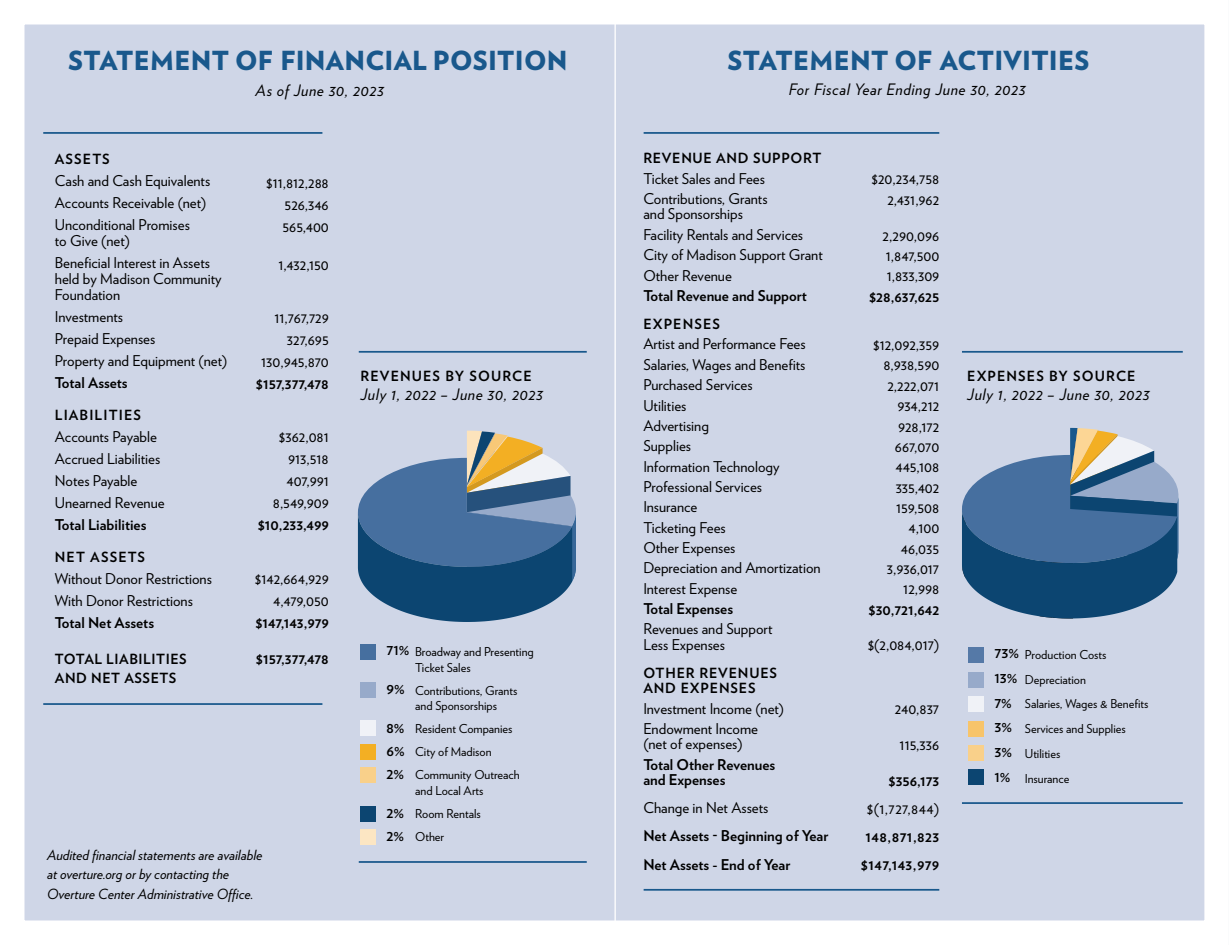
<style>
.page{position:relative;width:1229px;height:945px;background:#fff}
.page>*{position:absolute;margin:0;border:0;box-sizing:border-box;transform-origin:0 0}
.t1{font:900 26.25px "Verlag";letter-spacing:.01em;color:#19588c}
.t2{font:italic 15.75px "Verlag";letter-spacing:.04em;color:#000}
.t3{font:14.88px/20.3px "Verlag";color:#000}
.t4{font:700 14.88px/28.2px "Verlag";color:#000}
.t5{font:italic 14px/19.2px "Verlag";color:#000}
.t6{font:700 14px "Verlag";letter-spacing:.08em;color:#000}
.t7{font:700 14px/15.4px "Verlag";letter-spacing:.06em;color:#000}
.t8{font:700 14px/19.2px "Verlag";letter-spacing:.04em;color:#000}
.t9{font:12.25px/24.7px "Verlag";color:#000}
.t10{font:700 12.25px/24.7px "Verlag";color:#000}
</style>
<div class="page">
<div style="left:0;top:0;width:1228px;height:945px;background:#cfd6e7"></div>
<hr style="left:43px;top:132px;width:279px;height:2px;background:#19588c">
<hr style="left:43px;top:703px;width:279px;height:2px;background:#19588c">
<div style="left:360px;top:644px;width:16px;height:16px;background:#466f9f"></div>
<div style="left:360px;top:767px;width:16px;height:16px;background:#f9d08a"></div>
<div style="left:360px;top:806px;width:16px;height:15px;background:#0c4571"></div>
<div style="left:360px;top:829px;width:16px;height:16px;background:#fce6c3"></div>
<div style="left:360px;top:682px;width:16px;height:16px;background:#97aaca"></div>
<div style="left:360px;top:721px;width:16px;height:15px;background:#f0f2f7"></div>
<div style="left:360px;top:744px;width:16px;height:16px;background:#f3af23"></div>
<svg style="left:358px;top:431px;width:218px;height:191px"></svg>
<hr style="left:359px;top:861px;width:228px;height:2px;background:#19588c">
<hr style="left:359px;top:351px;width:228px;height:2px;background:#19588c">
<div style="left:968px;top:647px;width:16px;height:16px;background:#5579a7"></div>
<div style="left:968px;top:745px;width:16px;height:16px;background:#f9d08a"></div>
<div style="left:968px;top:769px;width:16px;height:16px;background:#0c4571"></div>
<div style="left:968px;top:672px;width:16px;height:16px;background:#97aaca"></div>
<div style="left:968px;top:696px;width:16px;height:16px;background:#f0f2f7"></div>
<div style="left:968px;top:721px;width:16px;height:15px;background:#f7c46a"></div>
<svg style="left:962px;top:428px;width:217px;height:190px"></svg>
<hr style="left:962px;top:802px;width:220px;height:2px;background:#19588c">
<hr style="left:962px;top:351px;width:220px;height:2px;background:#19588c">
<hr style="left:643px;top:132px;width:296px;height:2px;background:#19588c">
<hr style="left:643px;top:889px;width:296px;height:2px;background:#19588c">
<div style="left:0;top:0;width:1228px;height:945px;border:24px solid #fff"></div>
<hr style="left:614px;top:20px;width:2px;height:922px;background:#fff">
<h1 class="t1" style="left:68px;top:38px;width:501px">STATEMENT OF FINANCIAL POSITION</h1>
<h1 class="t1" style="left:727px;top:38px;width:363px">STATEMENT OF ACTIVITIES</h1>
<p class="t2" style="left:256px;top:79px;width:130px">As of June 30, 2023</p>
<p class="t2" style="left:788px;top:77px;width:238px">For Fiscal Year Ending June 30, 2023</p>
<p class="t7" style="left:55px;top:151px;width:56px">ASSETS</p>
<p class="t3" style="left:55px;top:169px;width:157px;line-height:22.1px">Cash and Cash Equivalents<br>Accounts Receivable (net)<br>Unconditional Promises</p>
<p class="t3" style="left:55px;top:229px;width:157px;line-height:22.1px">to Give (net)<br>Beneficial Interest in Assets</p>
<p class="t3" style="left:55px;top:270px;width:168px;line-height:15.8px">held by Madison Community<br>Foundation</p>
<p class="t3" style="left:55px;top:305px;width:174px;line-height:22.1px">Investments<br>Prepaid Expenses<br>Property and Equipment (net)</p>
<p class="t4" style="left:55px;top:368px;width:74px">Total Assets</p>
<p class="t6" style="left:55px;top:404px;width:88px">LIABILITIES</p>
<p class="t3" style="left:55px;top:425px;width:111px;line-height:22.1px">Accounts Payable<br>Accrued Liabilities<br>Notes Payable<br>Unearned Revenue</p>
<p class="t4" style="left:55px;top:510px;width:93px">Total Liabilities</p>
<p class="t6" style="left:55px;top:546px;width:92px">NET ASSETS</p>
<p class="t3" style="left:55px;top:567px;width:159px;line-height:22.1px">Without Donor Restrictions<br>With Donor Restrictions</p>
<p class="t4" style="left:55px;top:608px;width:101px">Total Net Assets</p>
<p class="t8" style="left:55px;top:649px;width:133px">TOTAL LIABILITIES<br>AND NET ASSETS</p>
<p class="t3" style="left:282px;top:171px;width:48px;line-height:22.1px;text-align:justify;text-indent:-16px">$11,812,288<br>526,346<br>565,400</p>
<p class="t3" style="left:278px;top:253px;width:52px">1,432,150</p>
<p class="t3" style="left:261px;top:306px;width:69px;line-height:22.1px;text-align:right">11,767,729<br>327,695<br>130,945,870</p>
<p class="t4" style="left:256px;top:369px;width:74px">$157,377,478</p>
<p class="t3" style="left:273px;top:425px;width:57px;line-height:22.1px;text-align:right">$362,081<br>913,518<br>407,991<br>8,549,909</p>
<p class="t4" style="left:258px;top:510px;width:72px">$10,233,499</p>
<p class="t3" style="left:255px;top:567px;width:75px;line-height:22.1px;text-align:right">$142,664,929<br>4,479,050</p>
<p class="t4" style="left:255px;top:608px;width:75px">$147,143,979</p>
<p class="t4" style="left:256px;top:644px;width:74px">$157,377,478</p>
<p class="t5" style="left:47px;top:845px;width:217px">Audited financial statements are available at overture.org or by contacting the<br>Overture Center Administrative Office.</p>
<p class="t6" style="left:360px;top:365px;width:173px">REVENUES BY SOURCE</p>
<p class="t2" style="left:360px;top:382px;width:184px">July 1, 2022 – June 30, 2023</p>
<p class="t10" style="left:386px;top:638px;width:25px">71%</p>
<p class="t10" style="left:386px;top:677px;width:20px">9%</p>
<p class="t10" style="left:386px;top:716px;width:20px;line-height:23.1px;text-align:justify">8% 6% 2%</p>
<p class="t10" style="left:386px;top:801px;width:19px;line-height:23.1px">2%<br>2%</p>
<p class="t9" style="left:415px;top:643px;width:120px;line-height:15.8px">Broadway and Presenting<br>Ticket Sales</p>
<p class="t9" style="left:415px;top:682px;width:104px;line-height:15.8px">Contributions, Grants and Sponsorships</p>
<p class="t9" style="left:415px;top:717px;width:106px;line-height:23.1px">Resident Companies<br>City of Madison<br>Community Outreach</p>
<p class="t9" style="left:415px;top:779px;width:70px;line-height:23.1px">and Local Arts<br>Room Rentals<br>Other</p>
<p class="t7" style="left:643px;top:150px;width:179px">REVENUE AND SUPPORT</p>
<p class="t3" style="left:643px;top:168px;width:126px">Ticket Sales and Fees<br>Contributions, Grants</p>
<p class="t3" style="left:643px;top:203px;width:181px">and Sponsorships<br>Facility Rentals and Services<br>City of Madison Support Grant<br>Other Revenue</p>
<p class="t4" style="left:643px;top:281px;width:165px">Total Revenue and Support</p>
<p class="t6" style="left:643px;top:313px;width:78px">EXPENSES</p>
<p class="t3" style="left:643px;top:333px;width:179px">Artist and Performance Fees<br>Salaries, Wages and Benefits<br>Purchased Services<br>Utilities<br>Advertising<br>Supplies<br>Information Technology<br>Professional Services<br>Insurance<br>Ticketing Fees<br>Other Expenses<br>Depreciation and Amortization<br>Interest Expense</p>
<p class="t4" style="left:643px;top:594px;width:91px">Total Expenses</p>
<p class="t3" style="left:643px;top:621px;width:130px;line-height:15.2px">Revenues and Support<br>Less Expenses</p>
<p class="t7" style="left:643px;top:664px;width:135px">OTHER REVENUES<br>AND EXPENSES</p>
<p class="t3" style="left:643px;top:697px;width:142px">Investment Income (net)<br>Endowment Income</p>
<p class="t3" style="left:643px;top:733px;width:101px">(net of expenses)</p>
<p class="t4" style="left:643px;top:756px;width:133px;line-height:15.2px">Total Other Revenues and Expenses</p>
<p class="t3" style="left:643px;top:797px;width:126px">Change in Net Assets</p>
<p class="t4" style="left:643px;top:821px;width:186px">Net Assets - Beginning of Year<br>Net Assets - End of Year</p>
<p class="t3" style="left:871px;top:168px;width:69px;text-align:right">$20,234,758<br>2,431,962</p>
<p class="t3" style="left:882px;top:224px;width:58px;text-align:justify">2,290,096<br>1,847,500<br>1,833,309</p>
<p class="t4" style="left:869px;top:281px;width:72px">$28,637,625</p>
<p class="t3" style="left:873px;top:334px;width:68px;text-align:right">$12,092,359<br>8,938,590<br>2,222,071<br>934,212<br>928,172<br>667,070<br>445,108<br>335,402<br>159,508<br>4,100<br>46,035<br>3,936,017<br>12,998</p>
<p class="t4" style="left:868px;top:594px;width:72px">$30,721,642</p>
<p class="t3" style="left:867px;top:634px;width:73px">$(2,084,017)</p>
<p class="t3" style="left:894px;top:698px;width:46px">240,837</p>
<p class="t3" style="left:899px;top:734px;width:41px">115,336</p>
<p class="t4" style="left:888px;top:765px;width:52px">$356,173</p>
<p class="t3" style="left:866px;top:798px;width:74px">$(1,727,844)</p>
<p class="t4" style="left:861px;top:822px;width:80px;text-align:center">148,871,823 $147,143,979</p>
<p class="t6" style="left:967px;top:365px;width:170px">EXPENSES BY SOURCE</p>
<p class="t2" style="left:967px;top:382px;width:184px">July 1, 2022 – June 30, 2023</p>
<p class="t10" style="left:994px;top:641px;width:26px">73%<br>13%<br>7%<br>3%<br>3%<br>1%</p>
<p class="t9" style="left:1025px;top:641px;width:125px">Production Costs<br>Depreciation<br>Salaries, Wages &amp; Benefits<br>Services and Supplies<br>Utilities<br>Insurance</p>
</div>
